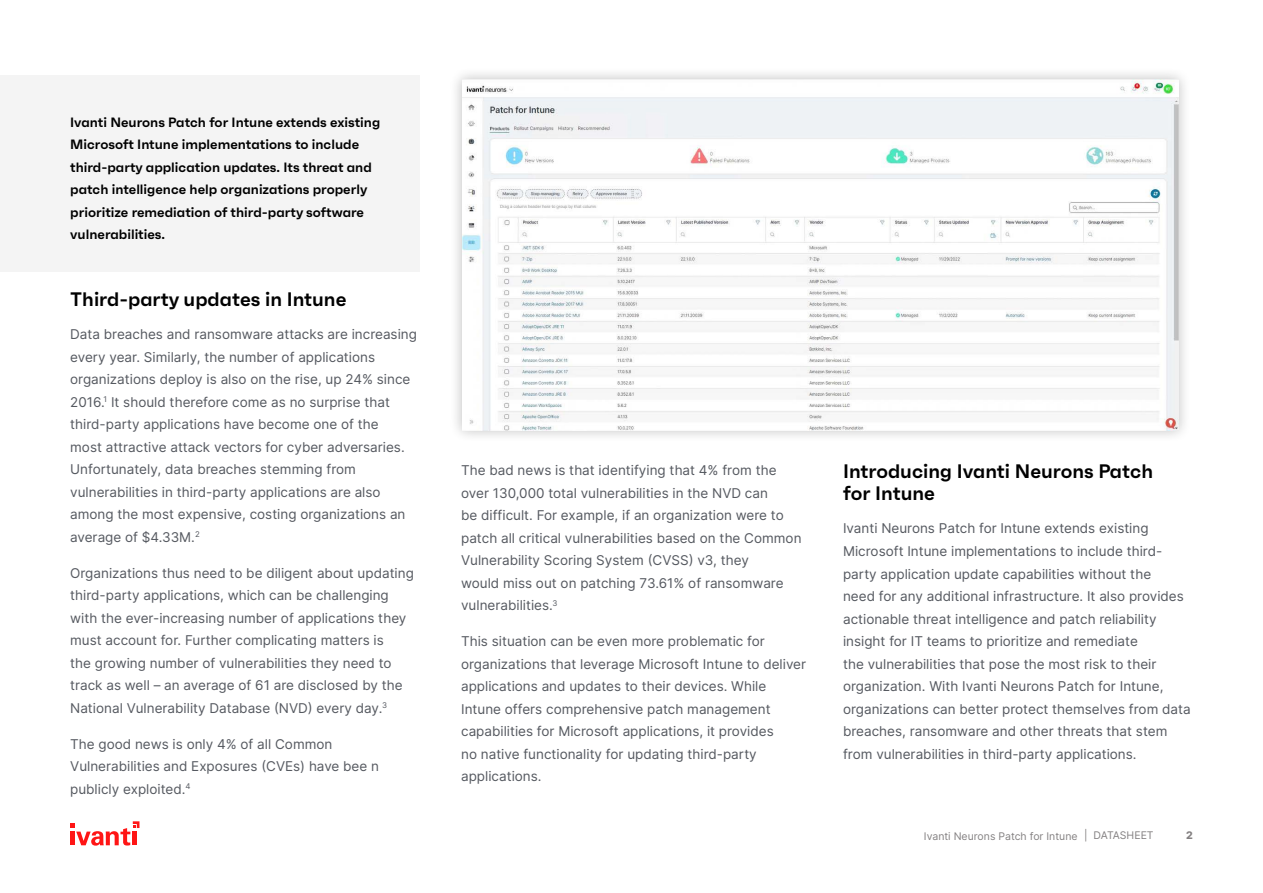
<style>
.page{position:relative;width:1263px;height:893px;background:#fff}
.page>*{position:absolute;margin:0;border:0;box-sizing:border-box;transform-origin:0 0}
.t1{font:600 19.5px/22.5px "Faktum";color:#000}
.t2{font:13.5px/22.5px "Inter";color:#555960}
.t3{font:600 13.5px/22.5px "Faktum";color:#000}
.t4{font:10.5px "Inter";color:#848182}
.t5{font:800 10.5px "Inter";color:#848182}
</style>
<div class="page">
<div style="left:0;top:75px;width:420px;height:197px;background:#f4f4f4"></div>
<svg style="left:70px;top:821px;width:69px;height:25px"></svg>
<div style="left:449px;top:67px;width:742px;height:376px;background:#000;opacity:.25"></div>
<img style="left:462px;top:80px;width:717px;height:350px">
<p class="t3" style="left:70px;top:110px;width:312px">Ivanti Neurons Patch for Intune extends existing Microsoft Intune implementations to include third-party application updates. Its threat and patch intelligence help organizations properly prioritize remediation of third-party software vulnerabilities.</p>
<h1 class="t1" style="left:70px;top:288px;width:278px">Third-party updates in Intune</h1>
<p class="t2" style="left:70px;top:323px;width:348px">Data breaches and ransomware attacks are increasing every year. Similarly, the number of applications organizations deploy is also on the rise, up 24% since 2016.<sup>1</sup> It should therefore come as no surprise that third-party applications have become one of the<br>most attractive attack vectors for cyber adversaries.<br>Unfortunately, data breaches stemming from vulnerabilities in third-party applications are also among the most expensive, costing organizations an average of $4.33M.<sup>2</sup></p>
<p class="t2" style="left:70px;top:561px;width:345px">Organizations thus need to be diligent about updating third-party applications, which can be challenging with the ever-increasing number of applications they must account for. Further complicating matters is<br>the growing number of vulnerabilities they need to track as well – an average of 61 are disclosed by the National Vulnerability Database (NVD) every day.<sup>3</sup></p>
<p class="t2" style="left:70px;top:732px;width:310px">The good news is only 4% of all Common<br>Vulnerabilities and Exposures (CVEs) have bee n publicly exploited.<sup>4</sup></p>
<p class="t2" style="left:461px;top:459px;width:342px">The bad news is that identifying that 4% from the over 130,000 total vulnerabilities in the NVD can<br>be difficult. For example, if an organization were to patch all critical vulnerabilities based on the Common Vulnerability Scoring System (CVSS) v3, they<br>would miss out on patching 73.61% of ransomware vulnerabilities.<sup>3</sup></p>
<p class="t2" style="left:461px;top:630px;width:346px">This situation can be even more problematic for organizations that leverage Microsoft Intune to deliver applications and updates to their devices. While Intune offers comprehensive patch management capabilities for Microsoft applications, it provides<br>no native functionality for updating third-party applications.</p>
<h1 class="t1" style="left:843px;top:459px;width:311px">Introducing Ivanti Neurons Patch for Intune</h1>
<p class="t2" style="left:843px;top:517px;width:349px">Ivanti Neurons Patch for Intune extends existing Microsoft Intune implementations to include third&shy;party application update capabilities without the<br>need for any additional infrastructure. It also provides actionable threat intelligence and patch reliability insight for IT teams to prioritize and remediate<br>the vulnerabilities that pose the most risk to their organization. With Ivanti Neurons Patch for Intune, organizations can better protect themselves from data breaches, ransomware and other threats that stem from vulnerabilities in third-party applications.</p>
<p class="t4" style="left:924px;top:828px;width:231px">Ivanti Neurons Patch for Intune | DATASHEET</p>
<p class="t5" style="left:1186px;top:828px;width:8px">2</p>
</div>
